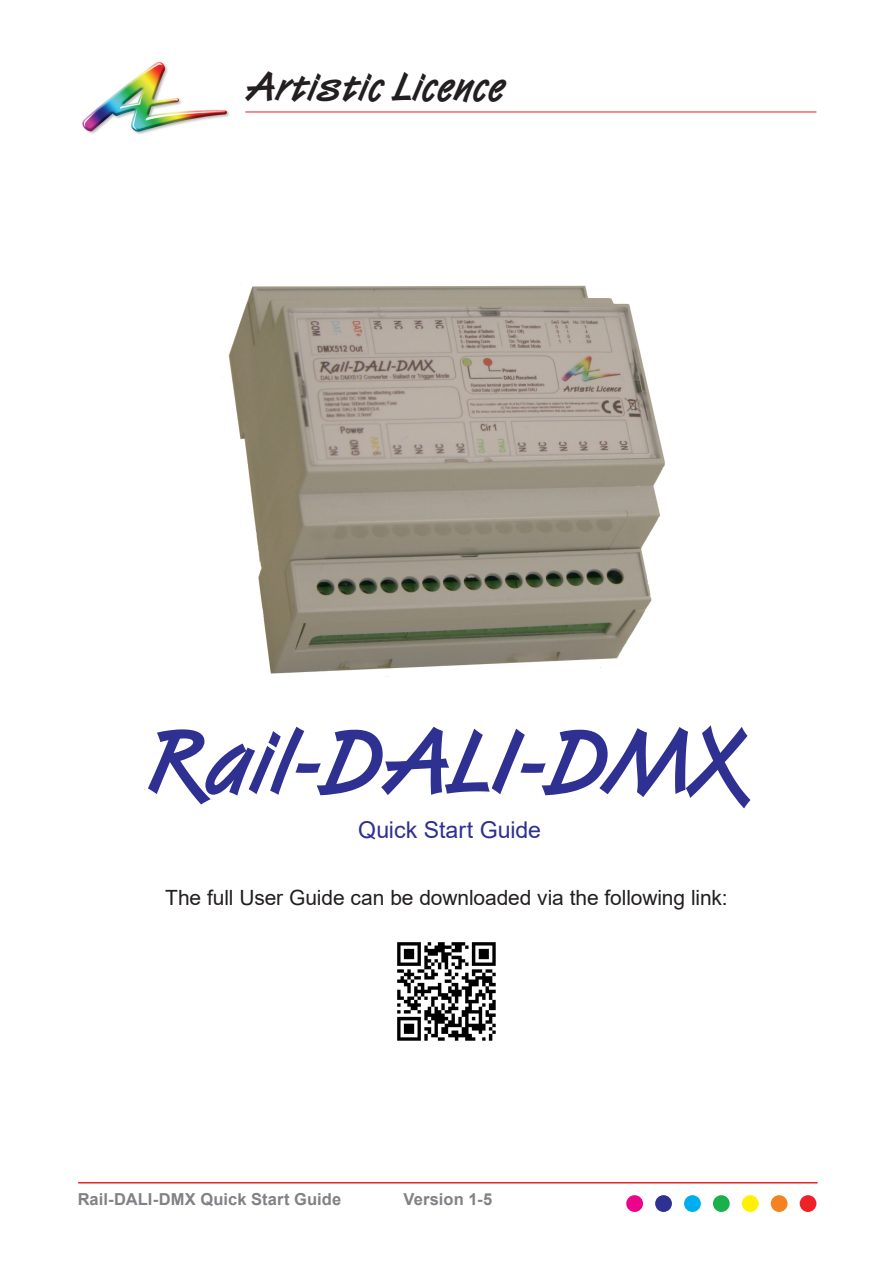
<style>
.page{position:relative;width:893px;height:1263px;background:#fff}
.page>*{position:absolute;margin:0;border:0;box-sizing:border-box;transform-origin:0 0}
.t1{font:92.7px "Van Dijk Bold Let Plain";letter-spacing:-.005em;color:#2e3092}
.t2{font:40.95px "Van Dijk Bold Let Plain";color:#231f20}
.t3{font:23.25px "Arial";letter-spacing:-.005em;color:#2e3092}
.Appendix_Table_Heade{font:21px "Arial";letter-spacing:-.005em;color:#231f20}
.t4{font:700 16.5px "Arial";letter-spacing:.005em;color:#808285}
</style>
<div class="page">
<img style="left:82px;top:61px;width:148px;height:73px">
<hr style="left:245px;top:111px;width:571px;height:1px;background:#ee2028">
<hr style="left:78px;top:1182px;width:740px;height:1px;background:#ee2028">
<div style="left:800px;top:1195px;width:16px;height:17px;background:#ee2028;border-radius:50%"></div>
<div style="left:771px;top:1195px;width:16px;height:17px;background:#f58220;border-radius:50%"></div>
<div style="left:742px;top:1195px;width:17px;height:17px;background:#fff101;border-radius:50%"></div>
<div style="left:713px;top:1195px;width:17px;height:17px;background:#1ab04b;border-radius:50%"></div>
<div style="left:684px;top:1195px;width:17px;height:17px;background:#00aeef;border-radius:50%"></div>
<div style="left:655px;top:1195px;width:17px;height:17px;background:#2e3092;border-radius:50%"></div>
<div style="left:626px;top:1195px;width:17px;height:17px;background:#ed028c;border-radius:50%"></div>
<img style="left:228px;top:285px;width:437px;height:392px">
<img style="left:397px;top:942px;width:99px;height:99px">
<p class="t2" style="left:245px;top:60px;width:261px">Artistic Licence</p>
<p class="t1" style="left:147px;top:702px;width:600px">Rail-DALI-DMX</p>
<p class="t3" style="left:358px;top:813px;width:184px">Quick Start Guide</p>
<p class="Appendix_Table_Heade" style="left:165px;top:883px;width:564px">The full User Guide can be downloaded via the following link:</p>
<p class="t4" style="left:78px;top:1188px;width:265px">Rail-DALI-DMX Quick Start Guide</p>
<p class="t4" style="left:404px;top:1188px;width:90px">Version 1-5</p>
</div>
